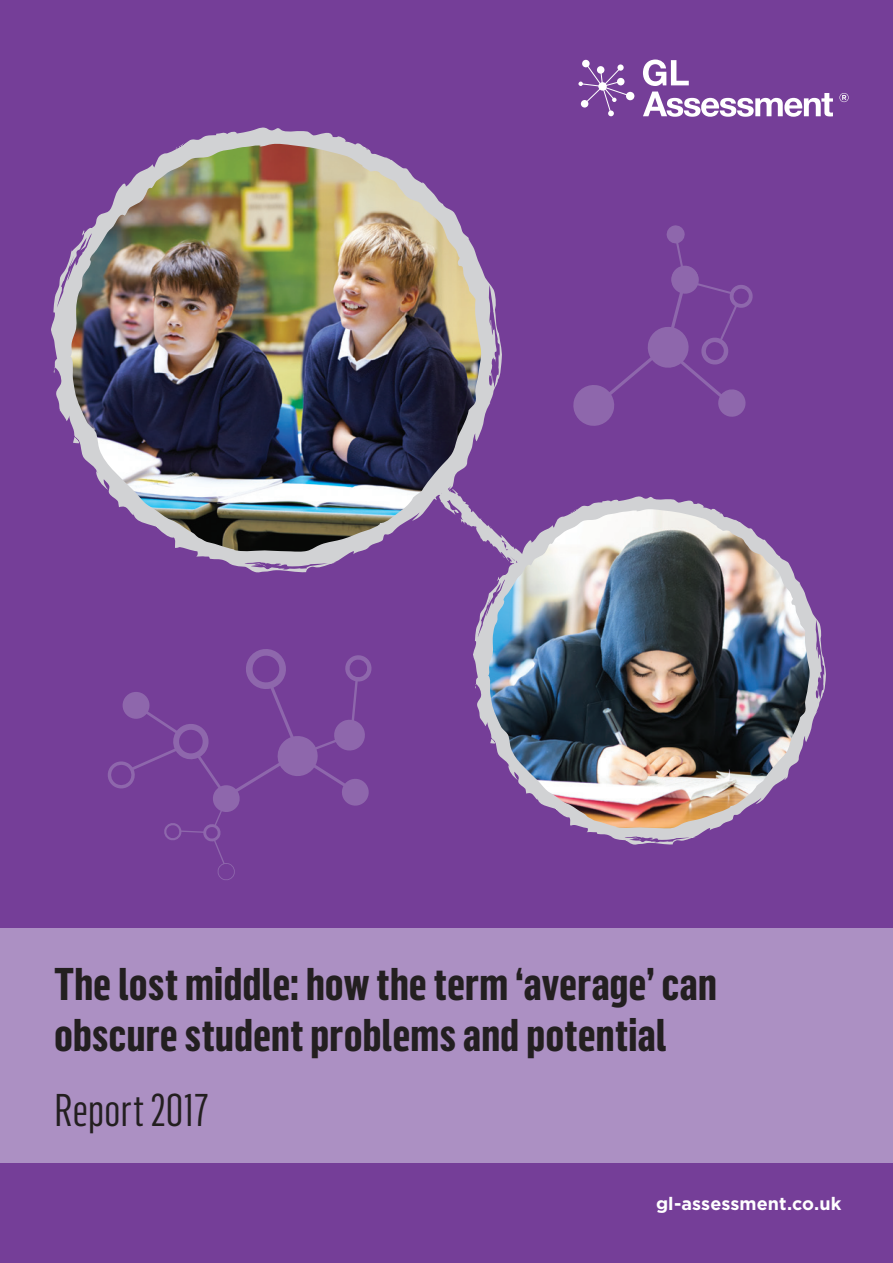
<style>
.page{position:relative;width:893px;height:1263px;background:#753e98}
.page>*{position:absolute;margin:0;border:0;box-sizing:border-box;transform-origin:0 0}
.t1{font:700 45px/51px "Flama Condensed";letter-spacing:-.005em;color:#231f20}
.t2{font:45px "Flama Condensed";letter-spacing:-.01em;color:#231f20}
.t3{font:700 18px "Gotham";letter-spacing:.005em;color:#fff}
</style>
<div class="page">
<div style="left:0;top:928px;width:893px;height:235px;background:#ac90c3"></div>
<img style="left:51px;top:127px;width:451px;height:446px">
<img style="left:472px;top:496px;width:354px;height:349px">
<div style="left:626px;top:92px;width:9px;height:8px;background:#fff;border-radius:50%"></div>
<div style="left:582px;top:60px;width:8px;height:7px;background:#fff;border-radius:50%"></div>
<svg style="left:578px;top:64px;width:51px;height:52px"></svg>
<svg style="left:643px;top:60px;width:46px;height:26px"></svg>
<svg style="left:643px;top:92px;width:190px;height:25px"></svg>
<svg style="left:839px;top:93px;width:10px;height:9px"></svg>
<svg style="left:108px;top:649px;width:264px;height:231px"></svg>
<svg style="left:573px;top:225px;width:180px;height:201px"></svg>
<p class="t1" style="left:54px;top:957px;width:665px">The lost middle: how the term ‘average’ can obscure student problems and potential</p>
<p class="t2" style="left:54px;top:1082px;width:156px">Report 2017</p>
<p class="t3" style="left:656px;top:1193px;width:187px">gl-assessment.co.uk</p>
</div>
